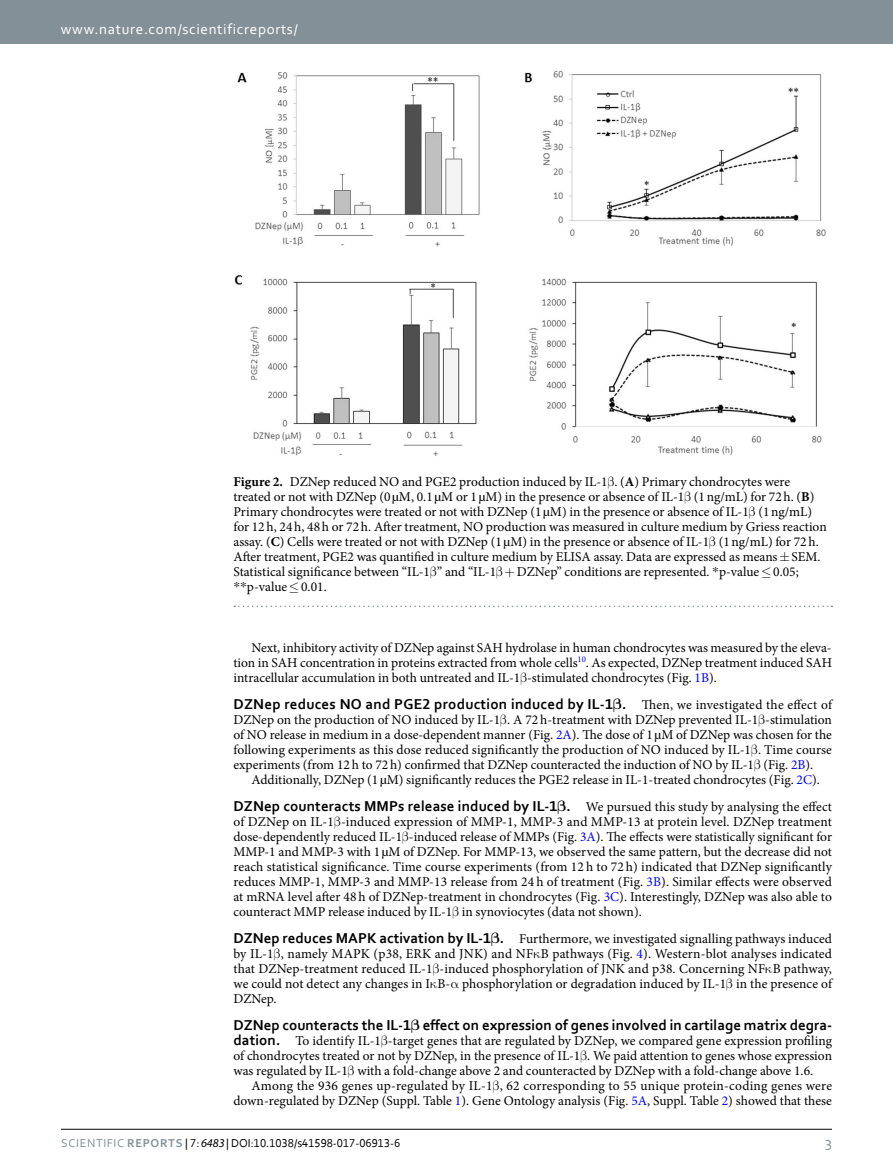
<style>
.page{position:relative;width:893px;height:1174px;background:#fff}
.page>*{position:absolute;margin:0;border:0;box-sizing:border-box;transform-origin:0 0}
.t1{font:700 15px "Corbel";letter-spacing:.005em;color:#000}
.t2{font:15px "Corbel 2";letter-spacing:.045em;color:#fff}
.t3{font:15px "Corbel 2";color:#839097}
.t4{font:13.5px/15px "Minion Pro";color:#000;text-align:justify}
.t5{font:12px "Corbel";color:#000}
.s1{font-weight:700}
.s2{font-family:"STIX General"}
.s3{color:#00f}
.s4{font-family:"Minion Pro";font-weight:400;font-size:13.5px}
.s5{font-family:"Corbel";font-weight:700;font-size:15px}
.s6{font-family:"Corbel Bold 2";font-weight:400}
.s7{font-family:"Corbel 2";color:#839097}
.s8{font-family:"Corbel Bold 2";color:#839097}
.s9{font-family:"Myriad Pro";font-style:italic}
</style>
<div class="page">
<div style="left:0;top:0;width:893px;height:43px;background:#839097"></div>
<hr style="left:61px;top:1129px;width:771px;height:1px;background:#000">
<img style="left:234px;top:70px;width:592px;height:386px">
<svg style="left:234px;top:605px;width:598px;height:2px"></svg>
<p class="t2" style="left:61px;top:19px;width:238px">www.nature.com/scientificreports/</p>
<p class="t4" style="left:233px;top:474px;width:595px;text-align:left"><span class="s1">Figure 2.</span> DZNep reduced NO and PGE2 production induced by IL-1 . (<span class="s1">A</span>) Primary chondrocytes were treated or not with DZNep (0 <span class="s2">µ</span>M, 0.1 <span class="s2">µ</span>M or 1 <span class="s2">µ</span>M) in the presence or absence of IL-1 (1ng/mL) for 72h. (<span class="s1">B</span>)<br>Primary chondrocytes were treated or not with DZNep (1 <span class="s2">µ</span>M) in the presence or absence of IL-1 (1ng/mL) for 12h, 24h, 48h or 72h. After treatment, NO production was measured in culture medium by Griess reaction assay. (<span class="s1">C</span>) Cells were treated or not with DZNep (1 <span class="s2">µ</span>M) in the presence or absence of IL-1 (1ng/mL) for 72h.<br>After treatment, PGE2 was quantified in culture medium by ELISA assay. Data are expressed as means SEM.<br>Statistical significance between “IL-1 ” and “IL-1</p>
<p class="t4" style="left:517px;top:564px;width:283px">DZNep” conditions are represented. <span class="s2">*</span>p-value≤0.05;</p>
<p class="t4" style="left:233px;top:579px;width:95px"><span class="s2">**</span>p-value≤0.01.</p>
<p class="t4" style="left:233px;top:640px;width:600px;text-indent:18px">Next, inhibitory activity of DZNep against SAH hydrolase in human chondrocytes was measured by the eleva&shy;tion in SAH concentration in proteins extracted from whole cells<sup>10</sup>. As expected, DZNep treatment induced SAH intracellular accumulation in both untreated and IL-1 -stimulated chondrocytes (Fig. <span class="s3">1B</span>).</p>
<p class="t1" style="left:233px;top:695px;width:600px">DZNep reduces NO and PGE2 production induced by IL-1 . <span class="s4">Then, we investigated the effect of</span></p>
<p class="t4" style="left:233px;top:712px;width:600px">DZNep on the production of NO induced by IL-1 . A 72h-treatment with DZNep prevented IL-1 -stimulation of NO release in medium in a dose-dependent manner (Fig. <span class="s3">2A</span>). The dose of 1 <span class="s2">µ</span>M of DZNep was chosen for the following experiments as this dose reduced significantly the production of NO induced by IL-1 . Time course experiments (from 12h to 72h) confirmed that DZNep counteracted the induction of NO by IL-1 (Fig. <span class="s3">2B</span>).</p>
<p class="t4" style="left:251px;top:772px;width:570px">Additionally, DZNep (1<span class="s2">µ</span>M) significantly reduces the PGE2 release in IL-1-treated chondrocytes (Fig. <span class="s3">2C</span>).</p>
<p class="t1" style="left:233px;top:797px;width:600px">DZNep counteracts MMPs release induced by IL-1 . <span class="s4">We pursued this study by analysing the effect</span></p>
<p class="t4" style="left:233px;top:814px;width:600px">of DZNep on IL-1 -induced expression of MMP-1, MMP-3 and MMP-13 at protein level. DZNep treatment dose-dependently reduced IL-1 -induced release of MMPs (Fig. <span class="s3">3A</span>). The effects were statistically significant for MMP-1 and MMP-3 with 1 <span class="s2">µ</span>M of DZNep. For MMP-13, we observed the same pattern, but the decrease did not reach statistical significance. Time course experiments (from 12 h to 72 h) indicated that DZNep significantly reduces MMP-1, MMP-3 and MMP-13 release from 24 h of treatment (Fig. <span class="s3">3B</span>). Similar effects were observed at mRNA level after 48 h of DZNep-treatment in chondrocytes (Fig. <span class="s3">3C</span>). Interestingly, DZNep was also able to counteract MMP release induced by IL-1 in synoviocytes (data not shown).</p>
<p class="t4" style="left:233px;top:931px;width:600px"><span class="s5">DZNep reduces MAPK activation by IL-1 .</span> Furthermore, we investigated signalling pathways induced by IL-1 , namely MAPK (p38, ERK and JNK) and NF B pathways (Fig. <span class="s3">4</span>). Western-blot analyses indicated that DZNep-treatment reduced IL-1 -induced phosphorylation of JNK and p38. Concerning NF B pathway, we could not detect any changes in I B- phosphorylation or degradation induced by IL-1 in the presence of DZNep.</p>
<p class="t1" style="left:233px;top:1016px;width:600px">DZNep counteracts the IL-1 effect on expression of genes involved in cartilage matrix degra<span class="s6">-</span></p>
<p class="t4" style="left:233px;top:1033px;width:600px"><span class="s5">dation.</span> To identify IL-1 -target genes that are regulated by DZNep, we compared gene expression profiling of chondrocytes treated or not by DZNep, in the presence of IL-1 . We paid attention to genes whose expression was regulated by IL-1 with a fold-change above 2 and counteracted by DZNep with a fold-change above 1.6.</p>
<p class="t4" style="left:233px;top:1078px;width:600px;text-align:right">Among the 936 genes up-regulated by IL-1 , 62 corresponding to 55 unique protein-coding genes were down-regulated by DZNep (Suppl. Table <span class="s3">1</span>). Gene Ontology analysis (Fig. <span class="s3">5A</span>, Suppl. Table <span class="s3">2</span>) showed that these</p>
<p class="t5" style="left:61px;top:1135px;width:341px"><span class="s7">SCientifiC</span> <span class="s8">REPORTS</span> | 7: <span class="s9">6483</span> | DOI:10.1038/s41598-017-06913-6</p>
<p class="t3" style="left:825px;top:1132px;width:8px">3</p>
</div>
